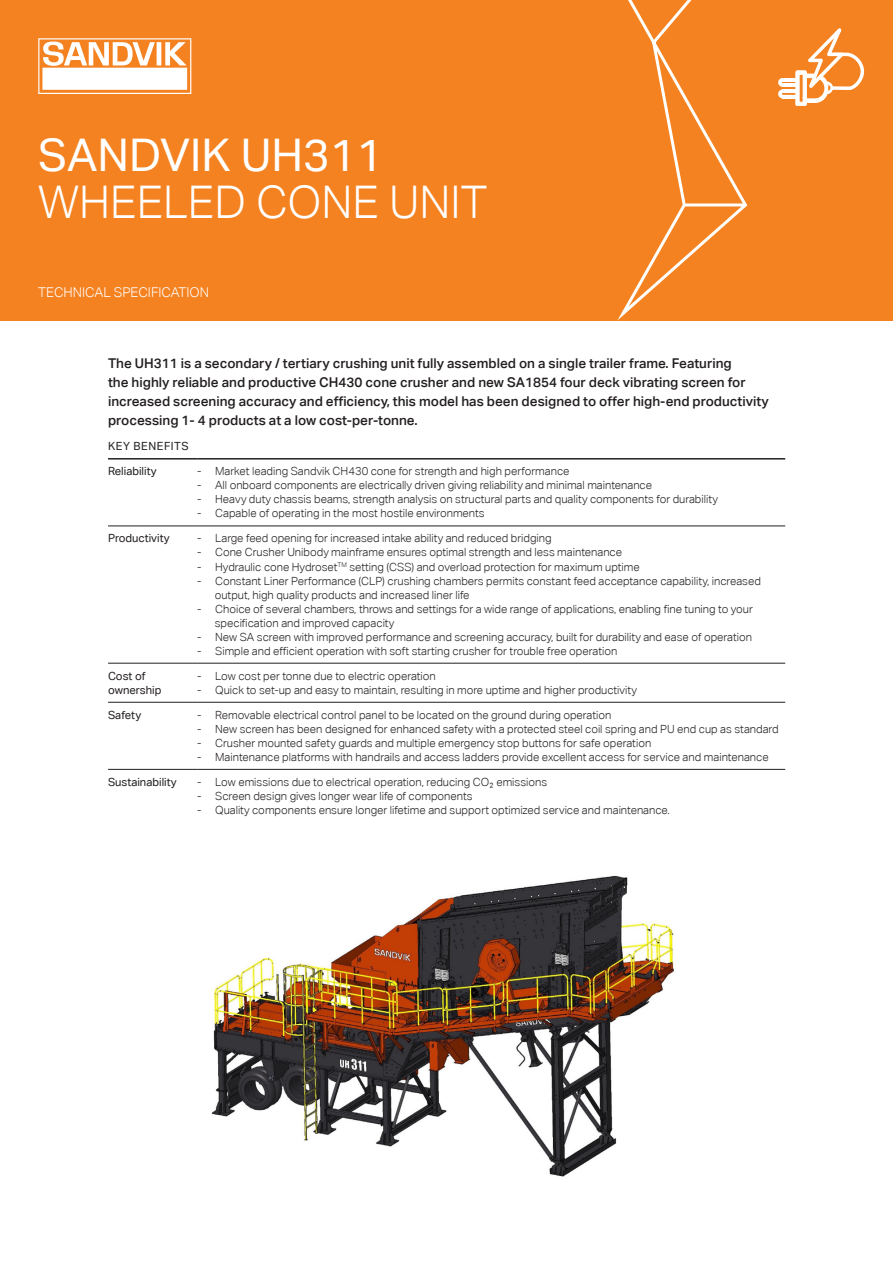
<style>
.page{position:relative;width:893px;height:1263px;background:#fff}
.page>*{position:absolute;margin:0;border:0;box-sizing:border-box;transform-origin:0 0}
.t1{font:300 45px "Aktiv Grotesk";color:#fff}
.t2{font:45px "Aktiv Grotesk";color:#fff}
.t3{font:500 13.5px/18.8px "Aktiv Grotesk";color:#231f20}
.t4{font:300 13.5px "Aktiv Grotesk";color:#fff}
.t5{font:300 11.25px "Aktiv Grotesk";color:#231f20}
.t6{font:11.25px/14.1px "Aktiv Grotesk";color:#231f20}
.t7{font:11.25px "Aktiv Grotesk";letter-spacing:.05em;color:#231f20}
</style>
<div class="page">
<div style="left:0;top:0;width:893px;height:320px;background:#f58220"></div>
<svg style="left:612px;top:0;width:137px;height:321px"></svg>
<hr style="left:683px;top:203px;width:62px;height:3px;background:#fff">
<svg style="left:38px;top:38px;width:153px;height:56px"></svg>
<img style="left:211px;top:875px;width:463px;height:302px">
<hr style="left:108px;top:458px;width:89px;height:1px;background:#231f20">
<hr style="left:197px;top:458px;width:588px;height:1px;background:#231f20">
<hr style="left:108px;top:663px;width:89px;height:1px;background:#231f20">
<hr style="left:197px;top:663px;width:588px;height:1px;background:#231f20">
<hr style="left:108px;top:702px;width:89px;height:1px;background:#231f20">
<hr style="left:197px;top:702px;width:588px;height:1px;background:#231f20">
<hr style="left:108px;top:769px;width:89px;height:1px;background:#231f20">
<hr style="left:197px;top:769px;width:588px;height:1px;background:#231f20">
<hr style="left:108px;top:526px;width:89px;height:1px;background:#231f20">
<hr style="left:197px;top:526px;width:588px;height:1px;background:#231f20">
<svg style="left:778px;top:28px;width:86px;height:78px"></svg>
<p class="t2" style="left:38px;top:128px;width:346px">SANDVIK UH311</p>
<p class="t1" style="left:38px;top:176px;width:451px">WHEELED CONE UNIT</p>
<p class="t4" style="left:38px;top:284px;width:172px">TECHNICAL SPECIFICATION</p>
<p class="t3" style="left:108px;top:354px;width:662px">The UH311 is a secondary / tertiary crushing unit fully assembled on a single trailer frame. Featuring<br>the highly reliable and productive CH430 cone crusher and new SA1854 four deck vibrating screen for increased screening accuracy and efficiency, this model has been designed to offer high-end productivity processing 1- 4 products at a low cost-per-tonne.</p>
<p class="t7" style="left:108px;top:440px;width:82px">KEY BENEFITS</p>
<p class="t6" style="left:108px;top:464px;width:50px">Reliability</p>
<p class="t5" style="left:197px;top:465px;width:374px">- Market leading Sandvik CH430 cone for strength and high performance</p>
<p class="t5" style="left:197px;top:479px;width:456px">- All onboard components are electrically driven giving reliability and minimal maintenance</p>
<p class="t5" style="left:197px;top:493px;width:522px">- Heavy duty chassis beams, strength analysis on structural parts and quality components for durability</p>
<p class="t5" style="left:197px;top:507px;width:289px">- Capable of operating in the most hostile environments</p>
<p class="t6" style="left:108px;top:531px;width:63px">Productivity</p>
<p class="t5" style="left:197px;top:532px;width:356px">- Large feed opening for increased intake ability and reduced bridging</p>
<p class="t5" style="left:197px;top:546px;width:426px">- Cone Crusher Unibody mainframe ensures optimal strength and less maintenance</p>
<p class="t5" style="left:197px;top:560px;width:444px">- Hydraulic cone Hydroset<sup>TM</sup> setting (CSS) and overload protection for maximum uptime</p>
<p class="t5" style="left:197px;top:574px;width:565px">- Constant Liner Performance (CLP) crushing chambers permits constant feed acceptance capability, increased</p>
<p class="t5" style="left:215px;top:588px;width:256px">output, high quality products and increased liner life</p>
<p class="t5" style="left:197px;top:602px;width:557px">- Choice of several chambers, throws and settings for a wide range of applications, enabling fine tuning to your</p>
<p class="t5" style="left:215px;top:616px;width:181px">specification and improved capacity</p>
<p class="t5" style="left:197px;top:630px;width:556px">- New SA screen with improved performance and screening accuracy, built for durability and ease of operation</p>
<p class="t5" style="left:197px;top:644px;width:422px">- Simple and efficient operation with soft starting crusher for trouble free operation</p>
<p class="t6" style="left:108px;top:669px;width:55px">Cost of ownership</p>
<p class="t5" style="left:197px;top:669px;width:240px">- Low cost per tonne due to electric operation</p>
<p class="t5" style="left:197px;top:683px;width:441px">- Quick to set-up and easy to maintain, resulting in more uptime and higher productivity</p>
<p class="t6" style="left:108px;top:708px;width:35px">Safety</p>
<p class="t5" style="left:197px;top:708px;width:416px">- Removable electrical control panel to be located on the ground during operation</p>
<p class="t5" style="left:197px;top:722px;width:583px">- New screen has been designed for enhanced safety with a protected steel coil spring and PU end cup as standard</p>
<p class="t5" style="left:197px;top:736px;width:456px">- Crusher mounted safety guards and multiple emergency stop buttons for safe operation</p>
<p class="t5" style="left:197px;top:750px;width:573px">- Maintenance platforms with handrails and access ladders provide excellent access for service and maintenance</p>
<p class="t6" style="left:108px;top:775px;width:70px">Sustainability</p>
<p class="t5" style="left:197px;top:775px;width:352px">- Low emissions due to electrical operation, reducing CO2 emissions</p>
<p class="t5" style="left:197px;top:789px;width:277px">- Screen design gives longer wear life of components</p>
<p class="t5" style="left:197px;top:803px;width:474px">- Quality components ensure longer lifetime and support optimized service and maintenance.</p>
</div>
